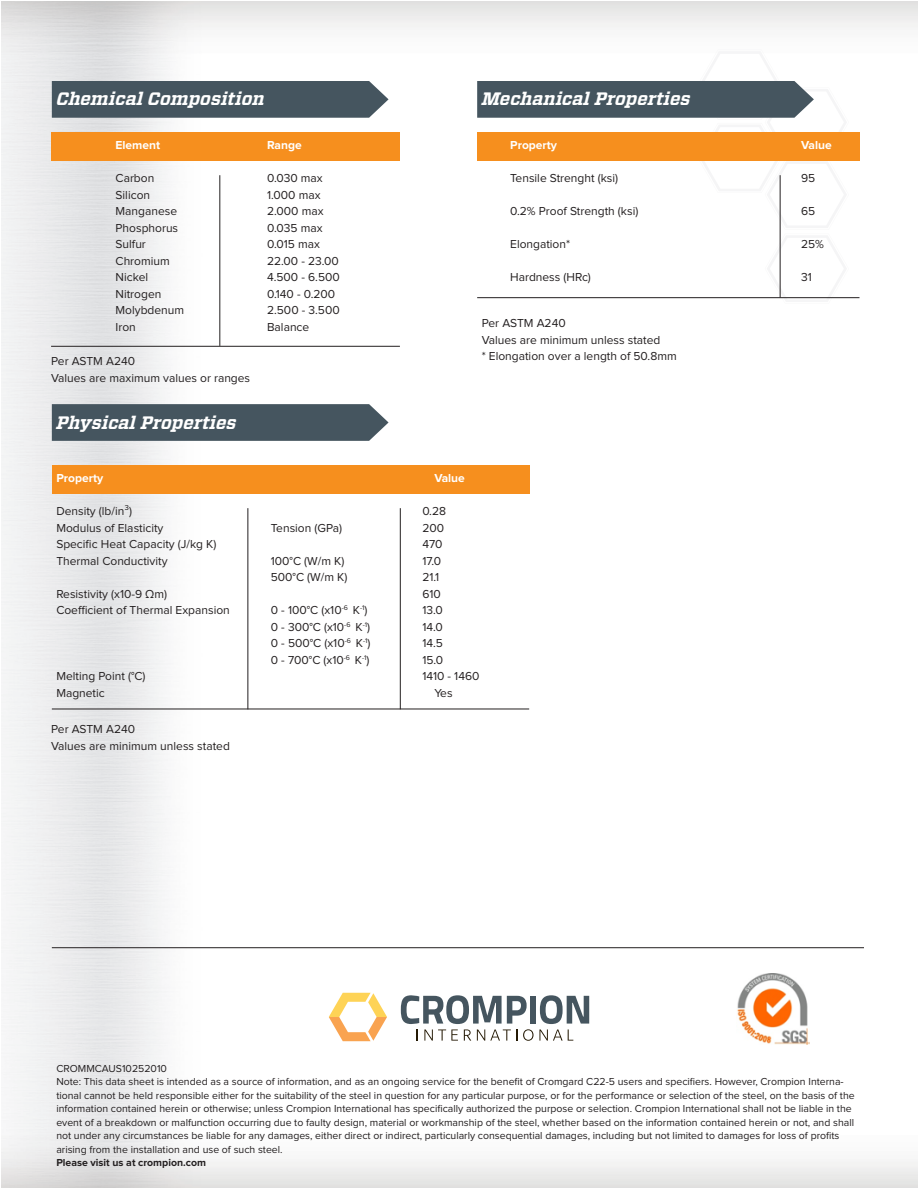
<style>
.page{position:relative;width:918px;height:1188px;background:#fff}
.page>*{position:absolute;margin:0;border:0;box-sizing:border-box;transform-origin:0 0}
.t1{font:italic 700 18px "Vitesse";color:#fff}
.t2{font:12px "Proxima Nova";color:#231f20}
.t3{font:700 12px "Proxima Nova";color:#fff}
.t4{font:10.5px/13.5px "Proxima Nova";color:#231f20}
.t5{font:700 10.5px "Proxima Nova";color:#231f20}
</style>
<div class="page">
<img style="left:1px;top:2px;width:917px;height:1186px">
<svg style="left:401px;top:995px;width:188px;height:46px"></svg>
<svg style="left:329px;top:993px;width:58px;height:48px"></svg>
<hr style="left:52px;top:947px;width:812px;height:1px;background:#231f20">
<svg style="left:52px;top:404px;width:337px;height:37px;background:#4c5b65"></svg>
<div style="left:52px;top:81px;width:337px;height:37px;background:#45555f"></div>
<img style="left:736px;top:973px;width:74px;height:71px">
<div style="left:52px;top:466px;width:477px;height:28px;background:#f68f1e"></div>
<hr style="left:52px;top:709px;width:477px;height:1px;background:#231f20">
<hr style="left:248px;top:508px;width:1px;height:201px;background:#231f20">
<hr style="left:400px;top:508px;width:1px;height:201px;background:#231f20">
<div style="left:51px;top:133px;width:349px;height:28px;background:#f68f1e"></div>
<hr style="left:51px;top:346px;width:349px;height:1px;background:#231f20">
<hr style="left:219px;top:175px;width:1px;height:171px;background:#231f20">
<div style="left:477px;top:133px;width:383px;height:28px;background:#f68f1e"></div>
<hr style="left:477px;top:297px;width:383px;height:1px;background:#231f20">
<svg style="left:477px;top:50px;width:372px;height:254px"></svg>
<p class="t1" style="left:56px;top:87px;width:210px">Chemical Composition</p>
<p class="t3" style="left:116px;top:140px;width:46px">Element</p>
<p class="t3" style="left:267px;top:140px;width:36px">Range</p>
<p class="t2" style="left:116px;top:173px;width:40px">Carbon</p>
<p class="t2" style="left:267px;top:173px;width:57px">0.030 max</p>
<p class="t2" style="left:116px;top:189px;width:36px">Silicon</p>
<p class="t2" style="left:267px;top:189px;width:55px">1.000 max</p>
<p class="t2" style="left:116px;top:206px;width:63px">Manganese</p>
<p class="t2" style="left:267px;top:206px;width:58px">2.000 max</p>
<p class="t2" style="left:116px;top:222px;width:64px">Phosphorus</p>
<p class="t2" style="left:267px;top:222px;width:57px">0.035 max</p>
<p class="t2" style="left:116px;top:239px;width:32px">Sulfur</p>
<p class="t2" style="left:267px;top:239px;width:54px">0.015 max</p>
<p class="t2" style="left:116px;top:255px;width:56px">Chromium</p>
<p class="t2" style="left:267px;top:255px;width:73px">22.00 - 23.00</p>
<p class="t2" style="left:116px;top:272px;width:34px">Nickel</p>
<p class="t2" style="left:267px;top:272px;width:74px">4.500 - 6.500</p>
<p class="t2" style="left:116px;top:288px;width:47px">Nitrogen</p>
<p class="t2" style="left:267px;top:288px;width:70px">0.140 - 0.200</p>
<p class="t2" style="left:116px;top:305px;width:70px">Molybdenum</p>
<p class="t2" style="left:267px;top:305px;width:74px">2.500 - 3.500</p>
<p class="t2" style="left:116px;top:321px;width:22px">Iron</p>
<p class="t2" style="left:267px;top:321px;width:44px">Balance</p>
<p class="t2" style="left:51px;top:356px;width:86px">Per ASTM A240</p>
<p class="t2" style="left:51px;top:372px;width:201px">Values are maximum values or ranges</p>
<p class="t1" style="left:56px;top:410px;width:182px">Physical Properties</p>
<p class="t1" style="left:482px;top:87px;width:210px">Mechanical Properties</p>
<p class="t3" style="left:510px;top:140px;width:48px">Property</p>
<p class="t3" style="left:801px;top:140px;width:32px">Value</p>
<p class="t2" style="left:510px;top:173px;width:109px">Tensile Strenght (ksi)</p>
<p class="t2" style="left:801px;top:173px;width:16px">95</p>
<p class="t2" style="left:510px;top:206px;width:130px">0.2% Proof Strength (ksi)</p>
<p class="t2" style="left:801px;top:206px;width:16px">65</p>
<p class="t2" style="left:510px;top:239px;width:62px">Elongation*</p>
<p class="t2" style="left:801px;top:239px;width:24px">25%</p>
<p class="t2" style="left:510px;top:272px;width:82px">Hardness (HRc)</p>
<p class="t2" style="left:801px;top:272px;width:12px">31</p>
<p class="t2" style="left:482px;top:318px;width:86px">Per ASTM A240</p>
<p class="t2" style="left:482px;top:334px;width:180px">Values are minimum unless stated</p>
<p class="t2" style="left:482px;top:351px;width:197px">* Elongation over a length of 50.8mm</p>
<p class="t3" style="left:56px;top:473px;width:48px">Property</p>
<p class="t3" style="left:434px;top:473px;width:32px">Value</p>
<p class="t2" style="left:56px;top:506px;width:77px">Density (lb/in³)</p>
<p class="t2" style="left:422px;top:506px;width:25px">0.28</p>
<p class="t2" style="left:56px;top:522px;width:109px">Modulus of Elasticity</p>
<p class="t2" style="left:271px;top:522px;width:73px">Tension (GPa)</p>
<p class="t2" style="left:422px;top:522px;width:23px">200</p>
<p class="t2" style="left:56px;top:539px;width:162px">Specific Heat Capacity (J/kg K)</p>
<p class="t2" style="left:422px;top:539px;width:22px">470</p>
<p class="t2" style="left:56px;top:555px;width:113px">Thermal Conductivity</p>
<p class="t2" style="left:271px;top:555px;width:75px">100°C (W/m K)</p>
<p class="t2" style="left:422px;top:555px;width:20px">17.0</p>
<p class="t2" style="left:271px;top:572px;width:78px">500°C (W/m K)</p>
<p class="t2" style="left:422px;top:572px;width:19px">21.1</p>
<p class="t2" style="left:56px;top:588px;width:112px">Resistivity (x10-9 Ωm)</p>
<p class="t2" style="left:422px;top:588px;width:20px">610</p>
<p class="t2" style="left:56px;top:605px;width:175px">Coefficient of Thermal Expansion</p>
<p class="t2" style="left:271px;top:605px;width:98px">0 - 100°C (x10<sup>-6</sup> K<sup>-1</sup>)</p>
<p class="t2" style="left:422px;top:605px;width:22px">13.0</p>
<p class="t2" style="left:271px;top:621px;width:101px">0 - 300°C (x10<sup>-6</sup> K<sup>-1</sup>)</p>
<p class="t2" style="left:422px;top:621px;width:22px">14.0</p>
<p class="t2" style="left:271px;top:638px;width:101px">0 - 500°C (x10<sup>-6</sup> K<sup>-1</sup>)</p>
<p class="t2" style="left:422px;top:638px;width:22px">14.5</p>
<p class="t2" style="left:271px;top:654px;width:100px">0 - 700°C (x10<sup>-6</sup> K<sup>-1</sup>)</p>
<p class="t2" style="left:422px;top:654px;width:22px">15.0</p>
<p class="t2" style="left:56px;top:671px;width:91px">Melting Point (°C)</p>
<p class="t2" style="left:422px;top:671px;width:59px">1410 - 1460</p>
<p class="t2" style="left:56px;top:687px;width:50px">Magnetic</p>
<p class="t2" style="left:434px;top:687px;width:20px">Yes</p>
<p class="t2" style="left:51px;top:724px;width:86px">Per ASTM A240</p>
<p class="t2" style="left:51px;top:740px;width:180px">Values are minimum unless stated</p>
<p class="t4" style="left:56px;top:1062px;width:112px">CROMMCAUS10252010</p>
<p class="t4" style="left:56px;top:1075px;width:800px">Note: This data sheet is intended as a source of information, and as an ongoing service for the benefit of Cromgard C22-5 users and specifiers. However, Crompion Interna&shy;tional cannot be held responsible either for the suitability of the steel in question for any particular purpose, or for the performance or selection of the steel, on the basis of the information contained herein or otherwise; unless Crompion International has specifically authorized the purpose or selection. Crompion International shall not be liable in the event of a breakdown or malfunction occurring due to faulty design, material or workmanship of the steel, whether based on the information contained herein or not, and shall not under any circumstances be liable for any damages, either direct or indirect, particularly consequential damages, including but not limited to damages for loss of profits arising from the installation and use of such steel.</p>
<p class="t5" style="left:56px;top:1158px;width:151px">Please visit us at crompion.com</p>
</div>
